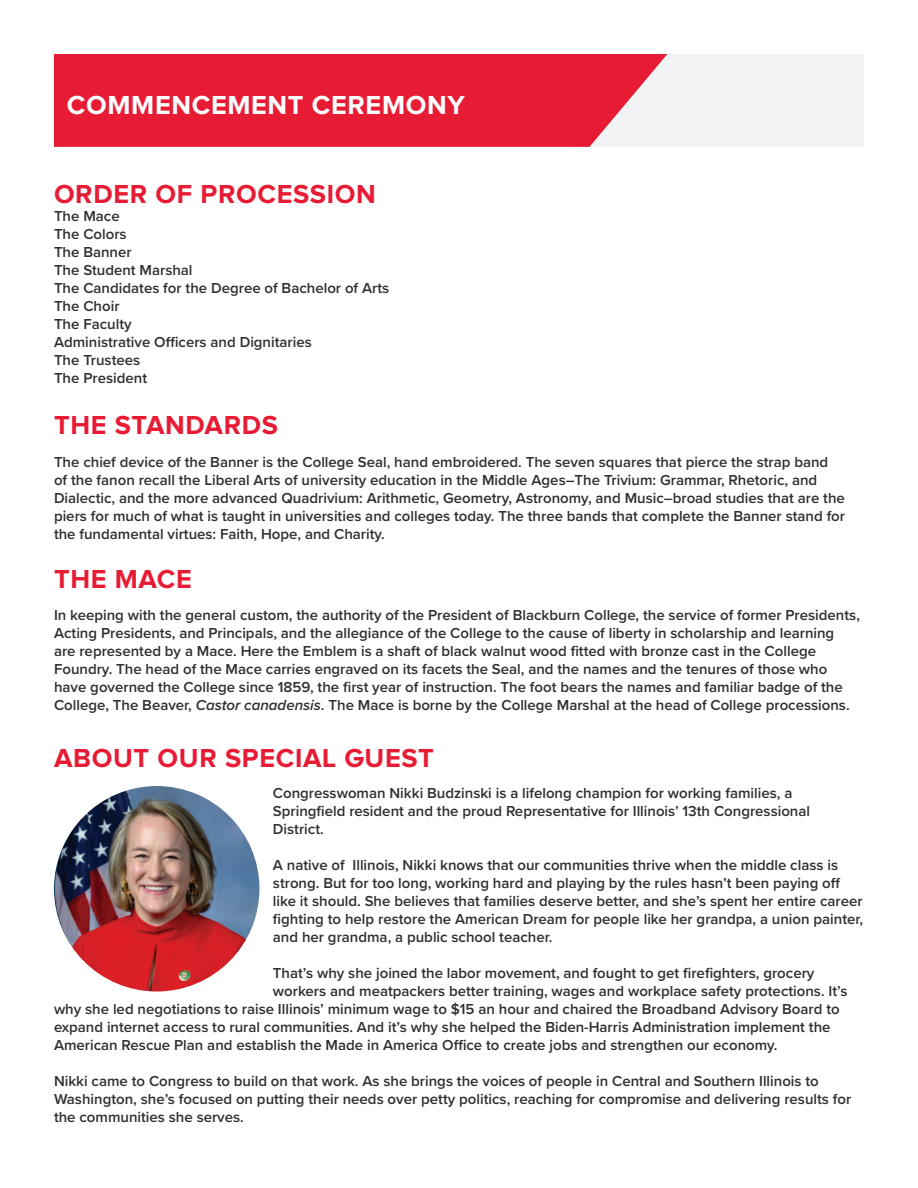
<style>
.page{position:relative;width:918px;height:1188px;background:#fff}
.page>*{position:absolute;margin:0;border:0;box-sizing:border-box;transform-origin:0 0}
.t1{font:700 27px "Proxima Nova A";letter-spacing:.025em;color:#e71c34}
.t2{font:700 27px "Proxima Nova A";letter-spacing:.025em;color:#fff}
.t3{font:600 15px/18px "Proxima Nova";color:#312f30}
.s1{font-style:italic}
</style>
<div class="page">
<div style="left:54px;top:54px;width:810px;height:93px;background:#f2f3f4"></div>
<svg style="left:54px;top:54px;width:613px;height:93px;background:#e72940"></svg>
<img style="left:54px;top:786px;width:205px;height:206px;border-radius:103px">
<h1 class="t2" style="left:67px;top:90px;width:399px">COMMENCEMENT CEREMONY</h1>
<h1 class="t1" style="left:54px;top:178px;width:323px">ORDER OF PROCESSION</h1>
<p class="t3" style="left:54px;top:206px;width:337px">The Mace<br>The Colors<br>The Banner<br>The Student Marshal<br>The Candidates for the Degree of Bachelor of Arts<br>The Choir<br>The Faculty<br>Administrative Officers and Dignitaries<br>The Trustees<br>The President</p>
<h1 class="t1" style="left:54px;top:409px;width:226px">THE STANDARDS</h1>
<p class="t3" style="left:54px;top:452px;width:793px">The chief device of the Banner is the College Seal, hand embroidered. The seven squares that pierce the strap band of the fanon recall the Liberal Arts of university education in the Middle Ages–The Trivium: Grammar, Rhetoric, and Dialectic, and the more advanced Quadrivium: Arithmetic, Geometry, Astronomy, and Music–broad studies that are the piers for much of what is taught in universities and colleges today. The three bands that complete the Banner stand for the fundamental virtues: Faith, Hope, and Charity.</p>
<h1 class="t1" style="left:54px;top:564px;width:139px">THE MACE</h1>
<p class="t3" style="left:54px;top:605px;width:808px">In keeping with the general custom, the authority of the President of Blackburn College, the service of former Presidents, Acting Presidents, and Principals, and the allegiance of the College to the cause of liberty in scholarship and learning<br>are represented by a Mace. Here the Emblem is a shaft of black walnut wood fitted with bronze cast in the College Foundry. The head of the Mace carries engraved on its facets the Seal, and the names and the tenures of those who have governed the College since 1859, the first year of instruction. The foot bears the names and familiar badge of the College, The Beaver, <span class="s1">Castor canadensis</span>. The Mace is borne by the College Marshal at the head of College processions.</p>
<h1 class="t1" style="left:54px;top:742px;width:381px">ABOUT OUR SPECIAL GUEST</h1>
<p class="t3" style="left:273px;top:784px;width:539px">Congresswoman Nikki Budzinski is a lifelong champion for working families, a<br>Springfield resident and the proud Representative for Illinois’ 13th Congressional<br>District.</p>
<p class="t3" style="left:273px;top:856px;width:592px">A native of Illinois, Nikki knows that our communities thrive when the middle class is strong. But for too long, working hard and playing by the rules hasn’t been paying off like it should. She believes that families deserve better, and she’s spent her entire career fighting to help restore the American Dream for people like her grandpa, a union painter, and her grandma, a public school teacher.</p>
<p class="t3" style="left:273px;top:964px;width:543px">That’s why she joined the labor movement, and fought to get firefighters, grocery</p>
<p class="t3" style="left:273px;top:982px;width:576px">workers and meatpackers better training, wages and workplace safety protections. It’s</p>
<p class="t3" style="left:54px;top:1000px;width:787px">why she led negotiations to raise Illinois’ minimum wage to $15 an hour and chaired the Broadband Advisory Board to</p>
<p class="t3" style="left:54px;top:1018px;width:778px">expand internet access to rural communities. And it’s why she helped the Biden-Harris Administration implement the</p>
<p class="t3" style="left:54px;top:1036px;width:725px">American Rescue Plan and establish the Made in America Office to create jobs and strengthen our economy.</p>
<p class="t3" style="left:54px;top:1072px;width:799px">Nikki came to Congress to build on that work. As she brings the voices of people in Central and Southern Illinois to<br>Washington, she’s focused on putting their needs over petty politics, reaching for compromise and delivering results for the communities she serves.</p>
</div>
